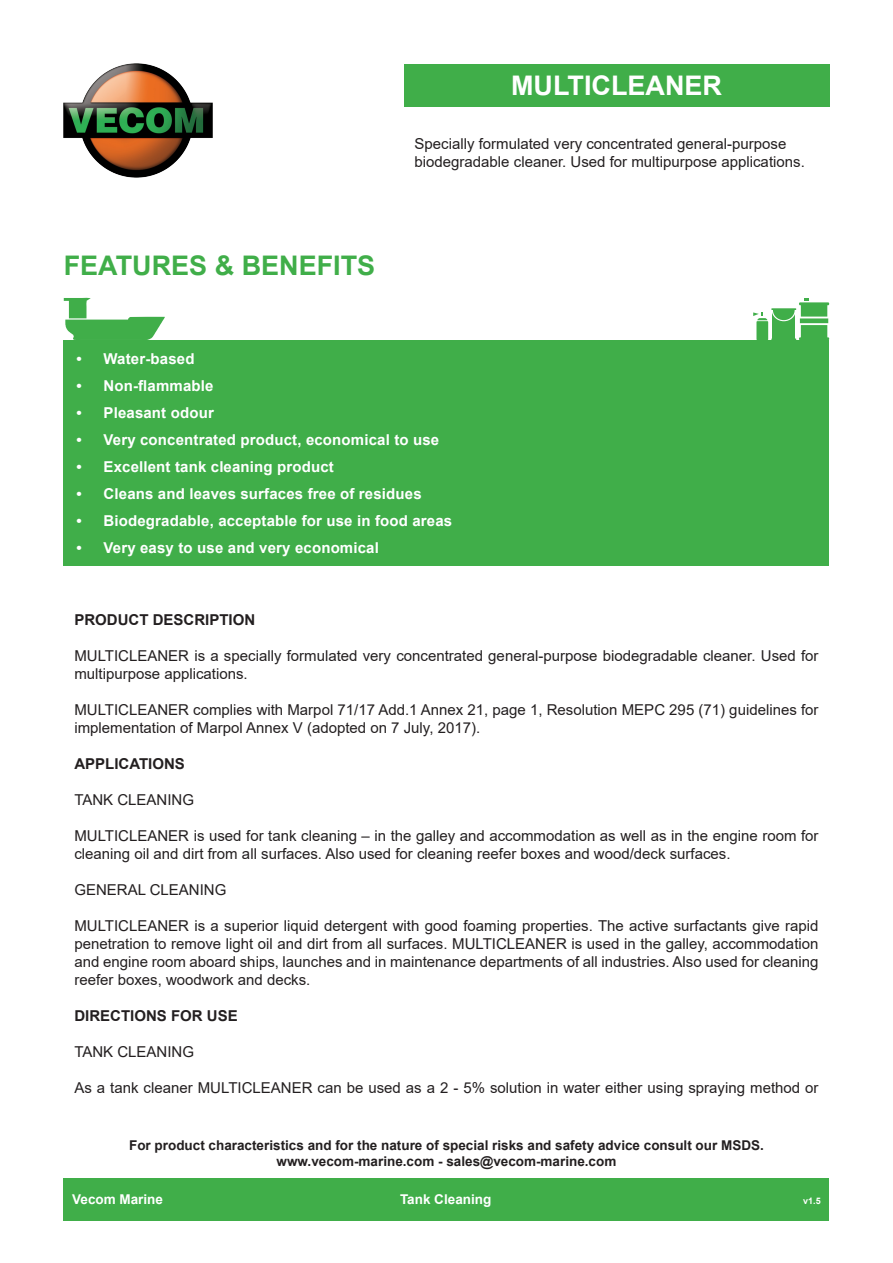
<style>
.page{position:relative;width:893px;height:1263px;background:#fff}
.page>*{position:absolute;margin:0;border:0;box-sizing:border-box;transform-origin:0 0}
.t1{font:700 27px "Arial";color:#40ae49}
.t2{font:700 27px "Arial";color:#fff}
.t3{font:15px/18px "Arial";color:#231f20}
.t4{font:700 15px "Arial";letter-spacing:.01em;color:#fff}
.t5{font:700 15px "Arial";color:#231f20}
.t6{font:700 13.5px/16.2px "Arial";color:#231f20;text-align:center}
.t7{font:700 13.5px "Arial";color:#fff}
.t8{font:700 9px "Arial";color:#fff}
</style>
<div class="page">
<img style="left:64px;top:64px;width:149px;height:113px">
<div style="left:64px;top:1178px;width:765px;height:42px;background:#40ae49"></div>
<hr style="left:799px;top:302px;width:30px;height:3px;background:#40ae49">
<hr style="left:799px;top:337px;width:30px;height:3px;background:#40ae49">
<hr style="left:771px;top:308px;width:25px;height:2px;background:#40ae49">
<svg style="left:753px;top:310px;width:75px;height:30px"></svg>
<svg style="left:64px;top:298px;width:101px;height:42px"></svg>
<div style="left:404px;top:64px;width:425px;height:42px;background:#40ae49"></div>
<div style="left:64px;top:340px;width:765px;height:226px;background:#40ae49"></div>
<p class="t2" style="left:511px;top:66px;width:212px">MULTICLEANER</p>
<h1 class="t1" style="left:64px;top:246px;width:313px">FEATURES &amp; BENEFITS</h1>
<p class="t3" style="left:415px;top:135px;width:392px">Specially formulated very concentrated general-purpose biodegradable cleaner. Used for multipurpose applications.</p>
<p class="t4" style="left:77px;top:348px;width:119px">• Water-based</p>
<p class="t4" style="left:77px;top:375px;width:138px">• Non-flammable</p>
<p class="t4" style="left:77px;top:402px;width:139px">• Pleasant odour</p>
<p class="t4" style="left:77px;top:429px;width:364px">• Very concentrated product, economical to use</p>
<p class="t4" style="left:77px;top:456px;width:259px">• Excellent tank cleaning product</p>
<p class="t4" style="left:77px;top:483px;width:347px">• Cleans and leaves surfaces free of residues</p>
<p class="t4" style="left:77px;top:510px;width:377px">• Biodegradable, acceptable for use in food areas</p>
<p class="t4" style="left:77px;top:537px;width:304px">• Very easy to use and very economical</p>
<p class="t5" style="left:74px;top:609px;width:182px">PRODUCT DESCRIPTION</p>
<p class="t3" style="left:74px;top:647px;width:746px">MULTICLEANER is a specially formulated very concentrated general-purpose biodegradable cleaner. Used for multipurpose applications.</p>
<p class="t3" style="left:74px;top:701px;width:746px">MULTICLEANER complies with Marpol 71/17 Add.1 Annex 21, page 1, Resolution MEPC 295 (71) guidelines for implementation of Marpol Annex V (adopted on 7 July, 2017).</p>
<p class="t5" style="left:74px;top:753px;width:112px">APPLICATIONS</p>
<p class="t3" style="left:74px;top:791px;width:121px">TANK CLEANING</p>
<p class="t3" style="left:74px;top:827px;width:746px">MULTICLEANER is used for tank cleaning – in the galley and accommodation as well as in the engine room for cleaning oil and dirt from all surfaces. Also used for cleaning reefer boxes and wood/deck surfaces.</p>
<p class="t3" style="left:74px;top:881px;width:153px">GENERAL CLEANING</p>
<p class="t3" style="left:74px;top:917px;width:746px;text-align:justify">MULTICLEANER is a superior liquid detergent with good foaming properties. The active surfactants give rapid penetration to remove light oil and dirt from all surfaces. MULTICLEANER is used in the galley, accommodation and engine room aboard ships, launches and in maintenance departments of all industries. Also used for cleaning reefer boxes, woodwork and decks.</p>
<p class="t5" style="left:74px;top:1005px;width:165px">DIRECTIONS FOR USE</p>
<p class="t3" style="left:74px;top:1043px;width:121px">TANK CLEANING</p>
<p class="t3" style="left:74px;top:1079px;width:746px">As a tank cleaner MULTICLEANER can be used as a 2 - 5% solution in water either using spraying method or</p>
<p class="t6" style="left:129px;top:1137px;width:636px">For product characteristics and for the nature of special risks and safety advice consult our MSDS. www.vecom-marine.com - sales@vecom-marine.com</p>
<p class="t7" style="left:72px;top:1190px;width:92px">Vecom Marine</p>
<p class="t7" style="left:400px;top:1190px;width:93px">Tank Cleaning</p>
<p class="t8" style="left:803px;top:1194px;width:19px">v1.5</p>
</div>
